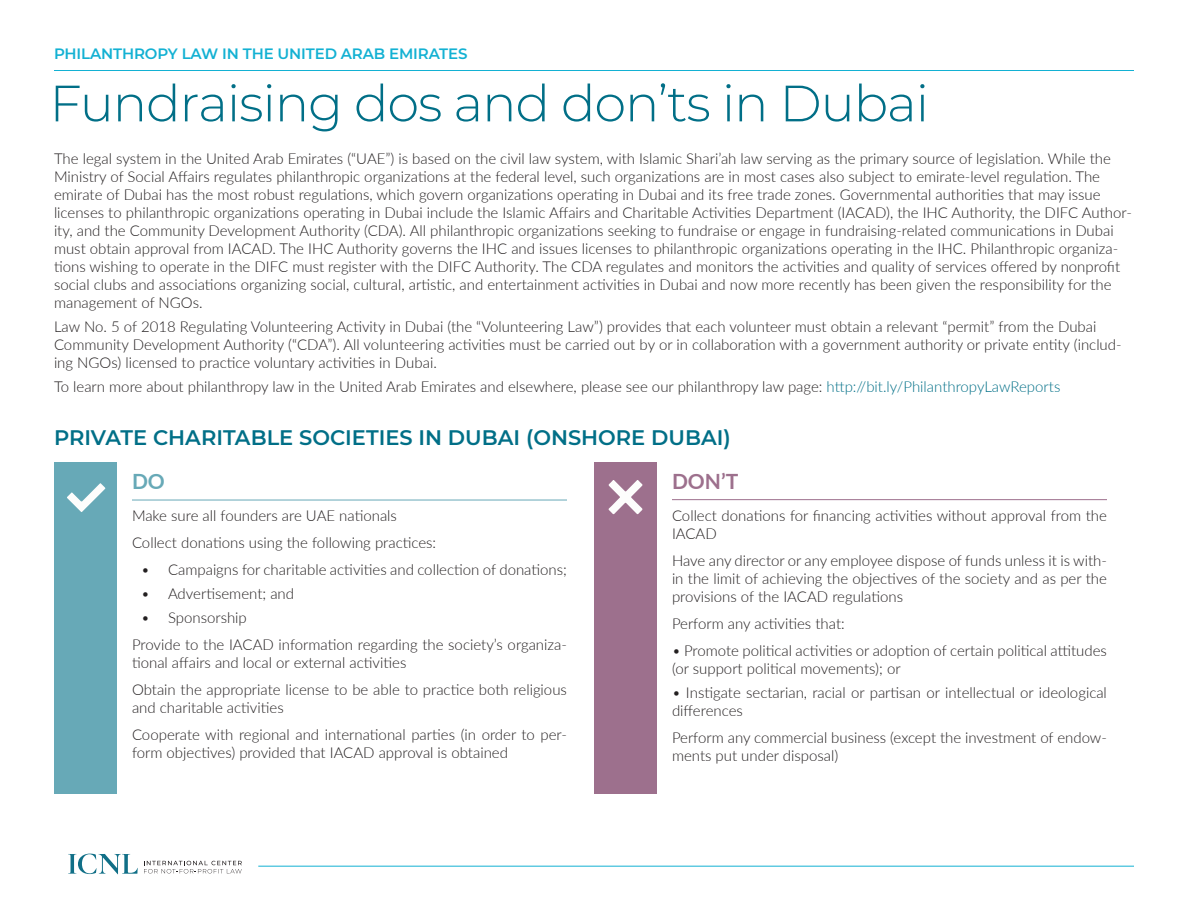
<style>
.page{position:relative;width:1188px;height:918px;background:#fff}
.page>*{position:absolute;margin:0;border:0;box-sizing:border-box;transform-origin:0 0}
.t1{font:300 51px "Montserrat";letter-spacing:-.02em;color:#016f87}
.t2{font:600 21px "Montserrat";color:#016f87}
.t3{font:700 21px "Lato";color:#9d708d}
.t4{font:700 21px "Lato";color:#67a9b7}
.t5{font:300 15px/18px "Lato";color:#231f20}
.t6{font:600 15px "Montserrat";letter-spacing:-.01em;color:#13b1d3}
.s1{color:#016f87}
</style>
<div class="page">
<hr style="left:672px;top:499px;width:435px;height:1px;background:#9d708d">
<hr style="left:132px;top:500px;width:435px;height:1px;background:#67a9b7">
<div style="left:594px;top:462px;width:63px;height:332px;background:#9d708d"></div>
<div style="left:54px;top:462px;width:63px;height:332px;background:#67a9b7"></div>
<svg style="left:68px;top:854px;width:70px;height:20px"></svg>
<svg style="left:144px;top:861px;width:98px;height:12px"></svg>
<hr style="left:54px;top:70px;width:1080px;height:1px;background:#13b1d3">
<hr style="left:258px;top:866px;width:876px;height:1px;background:#13b1d3">
<svg style="left:608px;top:480px;width:35px;height:34px"></svg>
<svg style="left:67px;top:483px;width:39px;height:29px"></svg>
<p class="t6" style="left:54px;top:43px;width:415px">PHILANTHROPY LAW IN THE UNITED ARAB EMIRATES</p>
<p class="t1" style="left:50px;top:69px;width:881px">Fundraising dos and don’ts in Dubai</p>
<p class="t5" style="left:54px;top:149px;width:1080px">The legal system in the United Arab Emirates (“UAE”) is based on the civil law system, with Islamic Shari’ah law serving as the primary source of legislation. While the Ministry of Social Affairs regulates philanthropic organizations at the federal level, such organizations are in most cases also subject to emirate-level regulation. The emirate of Dubai has the most robust regulations, which govern organizations operating in Dubai and its free trade zones. Governmental authorities that may issue licenses to philanthropic organizations operating in Dubai include the Islamic Affairs and Charitable Activities Department (IACAD), the IHC Authority, the DIFC Author&shy;ity, and the Community Development Authority (CDA). All philanthropic organizations seeking to fundraise or engage in fundraising-related communications in Dubai must obtain approval from IACAD. The IHC Authority governs the IHC and issues licenses to philanthropic organizations operating in the IHC. Philanthropic organiza&shy;tions wishing to operate in the DIFC must register with the DIFC Authority. The CDA regulates and monitors the activities and quality of services offered by nonprofit social clubs and associations organizing social, cultural, artistic, and entertainment activities in Dubai and now more recently has been given the responsibility for the management of NGOs.</p>
<p class="t5" style="left:54px;top:317px;width:1069px">Law No. 5 of 2018 Regulating Volunteering Activity in Dubai (the “Volunteering Law”) provides that each volunteer must obtain a relevant “permit” from the Dubai<br>Community Development Authority (“CDA”). All volunteering activities must be carried out by or in collaboration with a government authority or private entity (includ&shy;ing NGOs) licensed to practice voluntary activities in Dubai.</p>
<p class="t5" style="left:54px;top:377px;width:1008px">To learn more about philanthropy law in the United Arab Emirates and elsewhere, please see our philanthropy law page: <span class="s1">http://bit.ly/PhilanthropyLawReports</span></p>
<p class="t2" style="left:54px;top:422px;width:678px">PRIVATE CHARITABLE SOCIETIES IN DUBAI (ONSHORE DUBAI)</p>
<p class="t4" style="left:132px;top:466px;width:34px">DO</p>
<p class="t5" style="left:132px;top:506px;width:267px">Make sure all founders are UAE nationals</p>
<p class="t5" style="left:132px;top:533px;width:306px">Collect donations using the following practices:</p>
<p class="t5" style="left:141px;top:560px;width:427px">• Campaigns for charitable activities and collection of donations;</p>
<p class="t5" style="left:141px;top:584px;width:155px">• Advertisement; and</p>
<p class="t5" style="left:141px;top:608px;width:107px">• Sponsorship</p>
<p class="t5" style="left:132px;top:635px;width:436px">Provide to the IACAD information regarding the society’s organiza&shy;tional affairs and local or external activities</p>
<p class="t5" style="left:132px;top:680px;width:436px">Obtain the appropriate license to be able to practice both religious and charitable activities</p>
<p class="t5" style="left:132px;top:725px;width:436px">Cooperate with regional and international parties (in order to per&shy;form objectives) provided that IACAD approval is obtained</p>
<p class="t3" style="left:672px;top:466px;width:68px">DON’T</p>
<p class="t5" style="left:672px;top:506px;width:436px">Collect donations for financing activities without approval from the<br>IACAD</p>
<p class="t5" style="left:672px;top:551px;width:436px;text-align:justify">Have any director or any employee dispose of funds unless it is with&shy;in the limit of achieving the objectives of the society and as per the provisions of the IACAD regulations</p>
<p class="t5" style="left:672px;top:614px;width:174px">Perform any activities that:</p>
<p class="t5" style="left:672px;top:641px;width:436px">• Promote political activities or adoption of certain political attitudes (or support political movements); or</p>
<p class="t5" style="left:672px;top:683px;width:436px">• Instigate sectarian, racial or partisan or intellectual or ideological differences</p>
<p class="t5" style="left:672px;top:728px;width:436px">Perform any commercial business (except the investment of endow&shy;ments put under disposal)</p>
</div>
